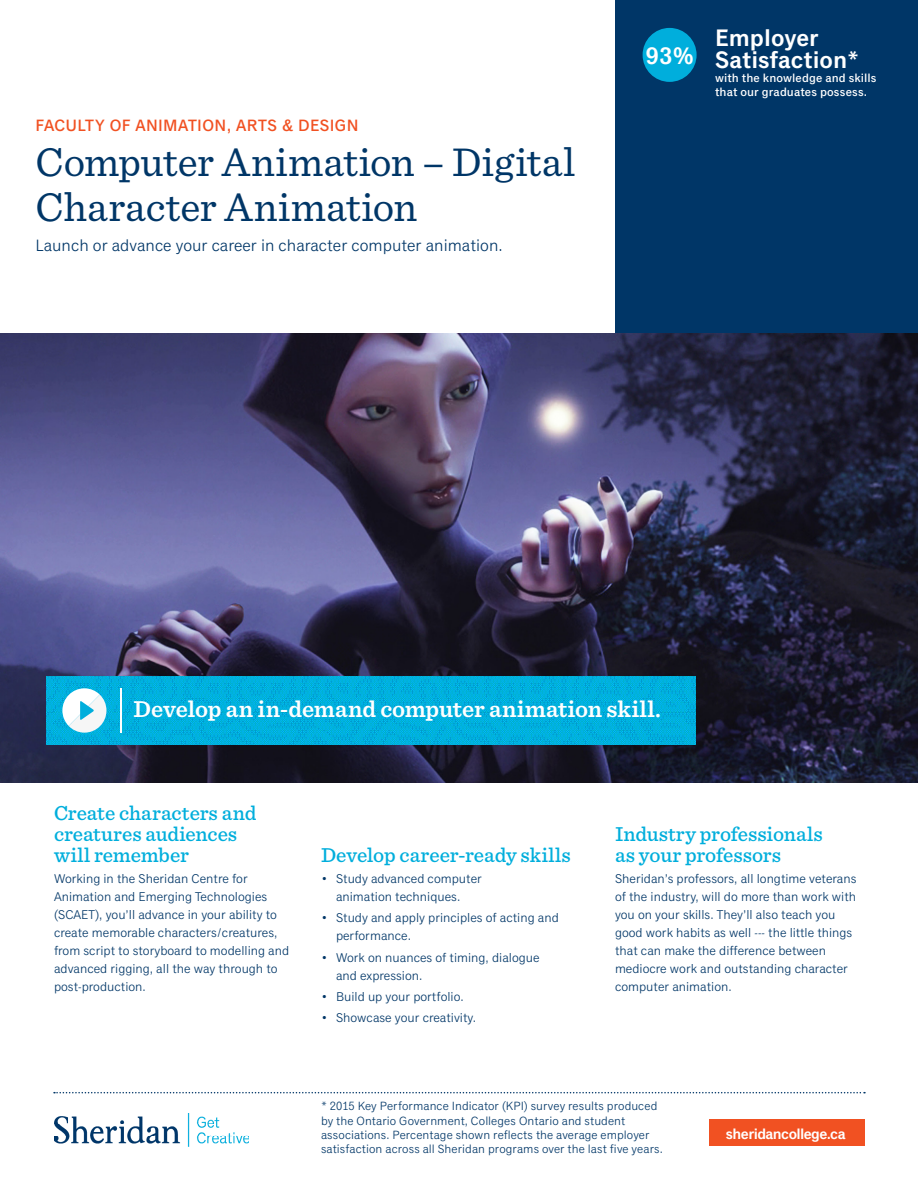
<style>
.page{position:relative;width:918px;height:1188px;background:#fff}
.page>*{position:absolute;margin:0;border:0;box-sizing:border-box;transform-origin:0 0}
.t1{font:42px/45px "Sentinel";color:#003667}
.p_benefit-statement{font:600 24px "Sentinel";letter-spacing:-.005em;color:#fff}
.program_rating_title{font:600 24px/21.6px "Classic Grotesque Pro";color:#fff}
.program_rating{font:600 24px "Classic Grotesque Pro";color:#fff}
.t2{font:500 21px/21px "Sentinel";color:#00aedc}
.p_header-intro{font:16.5px "Classic Grotesque Pro";color:#003667}
.h2_faculty{font:500 16.5px "Classic Grotesque Pro";letter-spacing:.025em;color:#f15122}
.t3{font:600 15px "Classic Grotesque Pro";letter-spacing:-.04em;color:#fff}
.t4{font:12.75px/18px "Classic Grotesque Pro";color:#003667}
.p_admissions{font:12px/14.2px "Classic Grotesque Pro";letter-spacing:.005em;color:#003667}
.program_rating_subti{font:500 12px/14.2px "Classic Grotesque Pro";letter-spacing:.01em;color:#fff}
</style>
<div class="page">
<div style="left:615px;top:0;width:303px;height:365px;background:#003667"></div>
<img style="left:54px;top:1114px;width:195px;height:33px">
<svg style="left:54px;top:1092px;width:811px;height:1px"></svg>
<div style="left:710px;top:1120px;width:155px;height:26px;background:#f15122"></div>
<img style="left:0;top:333px;width:918px;height:450px">
<img style="left:46px;top:676px;width:649px;height:69px">
<hr style="left:120px;top:688px;width:2px;height:45px;background:#fff">
<svg style="left:62px;top:688px;width:44px;height:45px"></svg>
<div style="left:643px;top:28px;width:54px;height:54px;background:#00aedc;border-radius:50%"></div>
<p class="h2_faculty" style="left:36px;top:116px;width:324px">FACULTY OF ANIMATION, ARTS &amp; DESIGN</p>
<p class="t1" style="left:36px;top:137px;width:541px">Computer Animation – Digital<br>Character Animation</p>
<p class="p_header-intro" style="left:36px;top:236px;width:469px">Launch or advance your career in character computer animation.</p>
<p class="program_rating" style="left:645px;top:42px;width:50px">93%</p>
<p class="program_rating_title" style="left:715px;top:29px;width:146px">Employer<br>Satisfaction*</p>
<p class="program_rating_subti" style="left:715px;top:71px;width:163px">with the knowledge and skills that our graduates possess.</p>
<p class="p_benefit-statement" style="left:134px;top:690px;width:529px">Develop an in-demand computer animation skill.</p>
<p class="t2" style="left:54px;top:801px;width:204px">Create characters and creatures audiences will remember</p>
<p class="t4" style="left:54px;top:870px;width:237px">Working in the Sheridan Centre for Animation and Emerging Technologies (SCAET), you’ll advance in your ability to create memorable characters/creatures, from script to storyboard to modelling and advanced rigging, all the way through to post-production.</p>
<p class="t2" style="left:321px;top:843px;width:251px">Develop career-ready skills</p>
<p class="t4" style="left:321px;top:870px;width:162px;text-align:center">• Study advanced computer animation techniques.</p>
<p class="t4" style="left:336px;top:909px;width:224px;text-indent:-15px">• Study and apply principles of acting and performance.</p>
<p class="t4" style="left:336px;top:949px;width:205px;text-indent:-15px">• Work on nuances of timing, dialogue and expression.</p>
<p class="t4" style="left:321px;top:988px;width:144px">• Build up your portfolio.</p>
<p class="t4" style="left:321px;top:1009px;width:157px">• Showcase your creativity.</p>
<p class="t2" style="left:615px;top:822px;width:209px">Industry professionals as your professors</p>
<p class="t4" style="left:615px;top:870px;width:243px">Sheridan’s professors, all longtime veterans of the industry, will do more than work with you on your skills. They’ll also teach you good work habits as well --- the little things that can make the difference between mediocre work and outstanding character computer animation.</p>
<p class="p_admissions" style="left:321px;top:1100px;width:343px">* 2015 Key Performance Indicator (KPI) survey results produced by the Ontario Government, Colleges Ontario and student associations. Percentage shown reflects the average employer satisfaction across all Sheridan programs over the last five years.</p>
<p class="t3" style="left:726px;top:1125px;width:121px">sheridancollege.ca</p>
</div>
